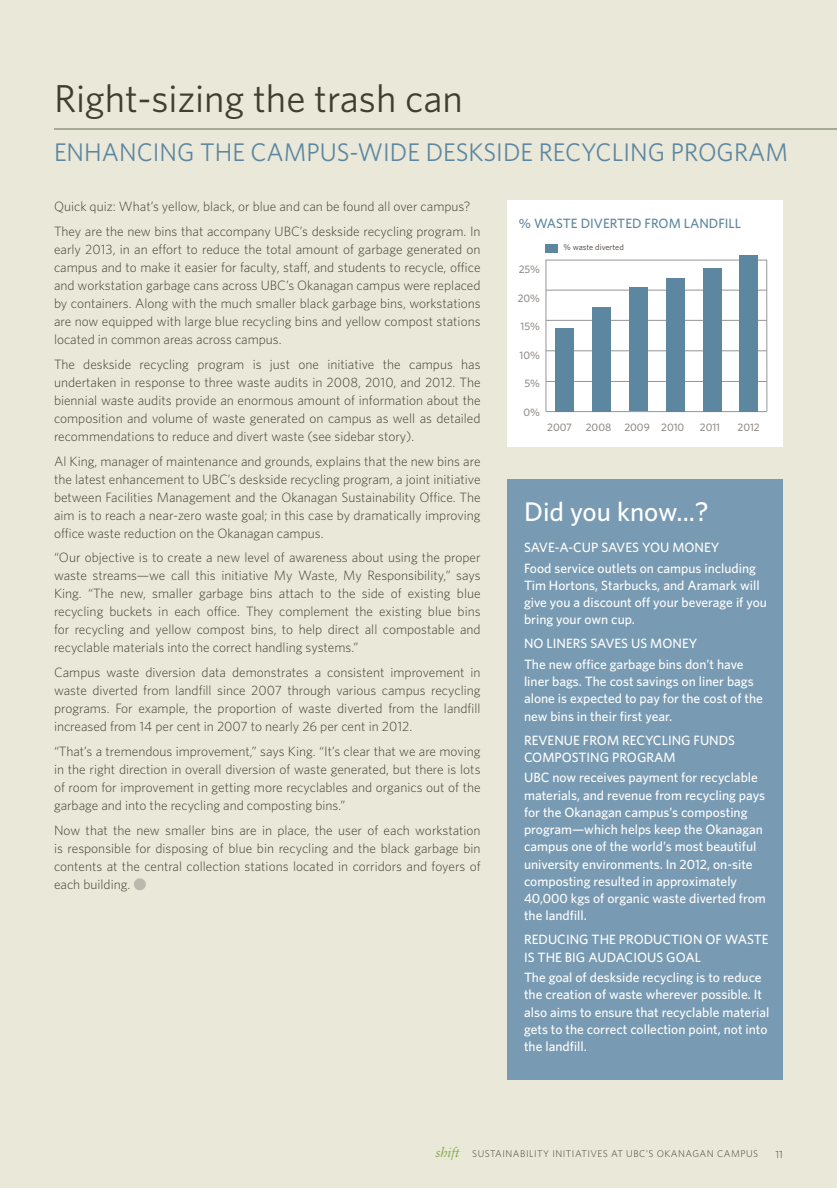
<style>
.page{position:relative;width:837px;height:1188px;background:#eae8d8}
.page>*{position:absolute;margin:0;border:0;box-sizing:border-box;transform-origin:0 0}
.t1{font:39px "Whitney";color:#403e2e}
.t2{font:500 27px "Whitney";color:#fff}
.t3{font:25.5px "Whitney";color:#5d87a1}
.t4{font:300 13.5px/18px "Whitney";color:#403e2e;text-align:justify}
.t5{font:500 13.5px/17.2px "Whitney";color:#fff}
.t6{font:500 13.5px "Whitney";color:#5d87a1}
.t7{font:italic 13.5px "Sabon LT Std";letter-spacing:-.02em;color:#86ac51}
.t8{font:500 10.95px "Whitney";color:#938d88}
.t9{font:300 10.5px "Whitney";color:#403e2e}
.t10{font:300 9.75px "Whitney";letter-spacing:.05em;color:#403e2e}
.t11{font:8.4px "Whitney";color:#413934}
.s1{color:#b9b9ad}
.s2{font-family:"Whitney";font-weight:300;font-style:normal;font-size:9.75px;color:#403e2e}
</style>
<div class="page">
<div style="left:508px;top:480px;width:275px;height:600px;background:#789ab2"></div>
<hr style="left:54px;top:128px;width:783px;height:2px;background:#90977d">
<div style="left:508px;top:201px;width:275px;height:246px;background:#fff"></div>
<hr style="left:546px;top:260px;width:221px;height:1px;background:#939598">
<hr style="left:546px;top:260px;width:1px;height:152px;background:#939598">
<hr style="left:766px;top:260px;width:1px;height:151px;background:#939598">
<hr style="left:546px;top:290px;width:221px;height:1px;background:#939598">
<hr style="left:546px;top:320px;width:221px;height:1px;background:#939598">
<hr style="left:546px;top:350px;width:221px;height:1px;background:#939598">
<hr style="left:546px;top:381px;width:221px;height:1px;background:#939598">
<hr style="left:546px;top:411px;width:221px;height:1px;background:#939598">
<div style="left:556px;top:328px;width:18px;height:83px;background:#5d87a1"></div>
<div style="left:592px;top:307px;width:19px;height:104px;background:#5d87a1"></div>
<div style="left:629px;top:288px;width:18px;height:123px;background:#5d87a1"></div>
<div style="left:666px;top:278px;width:18px;height:133px;background:#5d87a1"></div>
<div style="left:703px;top:268px;width:18px;height:143px;background:#5d87a1"></div>
<div style="left:740px;top:255px;width:18px;height:156px;background:#5d87a1"></div>
<div style="left:546px;top:244px;width:12px;height:8px;background:#5d87a1"></div>
<h1 class="t1" style="left:54px;top:75px;width:410px">RIGHT-SIZING THE TRASH CAN</h1>
<h3 class="t3" style="left:54px;top:136px;width:321px">ENHANCI NG TH E CAMPUS-WID</h3>
<h3 class="t3" style="left:407px;top:136px;width:382px">E DESKSID E RECYCLI NG PROGRAM</h3>
<p class="t4" style="left:54px;top:194px;width:428px;line-height:24.8px">Quick quiz: What’s yellow, black, or blue and can be found all over campus?<br>They are the new bins that accompany UBC’s deskside recycling program. I n</p>
<p class="t4" style="left:54px;top:240px;width:428px">early 2013, in an effort to reduce the total amount of garbage generated on campus and to make it easier for faculty, staff, and students to recycle, office and workstation garbage cans across UBC’s Okanagan campus were replaced by containers. Along with the much smaller black garbage bins, workstations are now equipped with large blue recycling bins and yellow compost stations located in common areas across campus.</p>
<p class="t4" style="left:54px;top:355px;width:428px">The deskside recycling program is just one initiative the campus has undertaken in response to three waste audits in 2008, 2010, and 2012. The biennial waste audits provide an enormous amount of information about the composition and volume of waste generated on campus as well as detailed recommendations to reduce and divert waste (see sidebar story).</p>
<p class="t4" style="left:54px;top:452px;width:428px">Al King, manager of maintenance and grounds, explains that the new bins are the latest enhancement to UBC’s deskside recycling program, a joint initiative between Facilities Management and the Okanagan Sustainability Office. The aim is to reach a near-zero waste goal; in this case by dramatically improving office waste reduction on the Okanagan campus.</p>
<p class="t4" style="left:54px;top:549px;width:428px">“Our objective is to create a new level of awareness about using the proper waste streams—we call this initiative My Waste, My Responsibility,” says King. “The new, smaller garbage bins attach to the side of existing blue recycling buckets in each office. They complement the existing blue bins for recycling and yellow compost bins, to help direct all compostable and recyclable materials into the correct handling systems.”</p>
<p class="t4" style="left:54px;top:663px;width:428px">Campus waste diversion data demonstrates a consistent improvement in waste diverted from landfill since 2007 through various campus recycling programs. For example, the proportion of waste diverted from the landfill increased from 14 per cent in 2007 to nearly 26 per cent in 2012.</p>
<p class="t4" style="left:54px;top:742px;width:428px">“That’s a tremendous improvement,” says King. “I t’s clear that we are moving in the right direction in overall diversion of waste generated, but there is lots of room for improvement in getting more recyclables and organics out of the garbage and into the recycling and composting bins.”</p>
<p class="t4" style="left:54px;top:821px;width:428px">Now that the new smaller bins are in place, the user of each workstation is responsible for disposing of blue bin recycling and the black garbage bin contents at the central collection stations located in corridors and foyers of each building. <span class="s1">●</span></p>
<p class="t6" style="left:519px;top:215px;width:224px">% Waste d iverted from landfill</p>
<p class="t11" style="left:564px;top:242px;width:62px">% WASTE DIVERTED</p>
<p class="t8" style="left:519px;top:263px;width:23px">25%</p>
<p class="t8" style="left:518px;top:291px;width:24px">20%</p>
<p class="t8" style="left:521px;top:320px;width:21px">15%</p>
<p class="t8" style="left:520px;top:348px;width:22px">10%</p>
<p class="t8" style="left:525px;top:377px;width:17px">5%</p>
<p class="t8" style="left:524px;top:405px;width:18px">0%</p>
<p class="t8" style="left:547px;top:420px;width:26px">2007</p>
<p class="t8" style="left:586px;top:420px;width:100px">2008 2009 2010</p>
<p class="t8" style="left:700px;top:420px;width:22px">2011</p>
<p class="t8" style="left:738px;top:420px;width:24px">2012</p>
<h2 class="t2" style="left:524px;top:495px;width:186px">Did you know...?</h2>
<p class="t5" style="left:524px;top:537px;width:234px;line-height:20.5px">Save-A-Cup Saves you money<br>Food service outlets on campus including</p>
<p class="t5" style="left:524px;top:576px;width:244px">Tim Hortons, Starbucks, and Aramark will give you a discount off your beverage if you bring your own cup.</p>
<p class="t5" style="left:524px;top:633px;width:221px;line-height:20.5px">No Liners Saves Us Money<br>The new office garbage bins don’t have</p>
<p class="t5" style="left:524px;top:673px;width:240px">liner bags. The cost savings on liner bags alone is expected to pay for the cost of the new bins in their first year.</p>
<p class="t5" style="left:524px;top:731px;width:204px">Revenue from Recycling funds<br>ComposT</p>
<p class="t5" style="left:524px;top:747px;width:235px;line-height:20.5px;text-indent:113px">gram<br>UBC now receives payment for recyclable</p>
<p class="t5" style="left:524px;top:786px;width:243px">materials, and revenue from recycling pays for the Okanagan campus’s composting program—which helps keep the Okanagan campus one of the world’s most beautiful university environments. In 2012, on-site composting resulted in approximately 40,000 kgs of organic waste diverted from the landfill.</p>
<p class="t5" style="left:524px;top:931px;width:104px">Reducing th e Prod</p>
<p class="t5" style="left:587px;top:748px;width:35px">ing Pro</p>
<p class="t5" style="left:524px;top:931px;width:246px;text-indent:129px">uction of Waste is th e Big Audacious Goal</p>
<p class="t5" style="left:524px;top:969px;width:247px">The goal of deskside recycling is to reduce the creation of waste wherever possible. It also aims to ensure that recyclable material gets to the correct collection point, not into the landfill.</p>
<p class="t7" style="left:435px;top:1145px;width:55px">shift <span class="s2">Sus</span></p>
<p class="t10" style="left:490px;top:1148px;width:164px">tainability initiatives at UBC’s</p>
<p class="t10" style="left:657px;top:1148px;width:102px">Okanagan campus</p>
<p class="t9" style="left:776px;top:1148px;width:9px">11</p>
</div>
